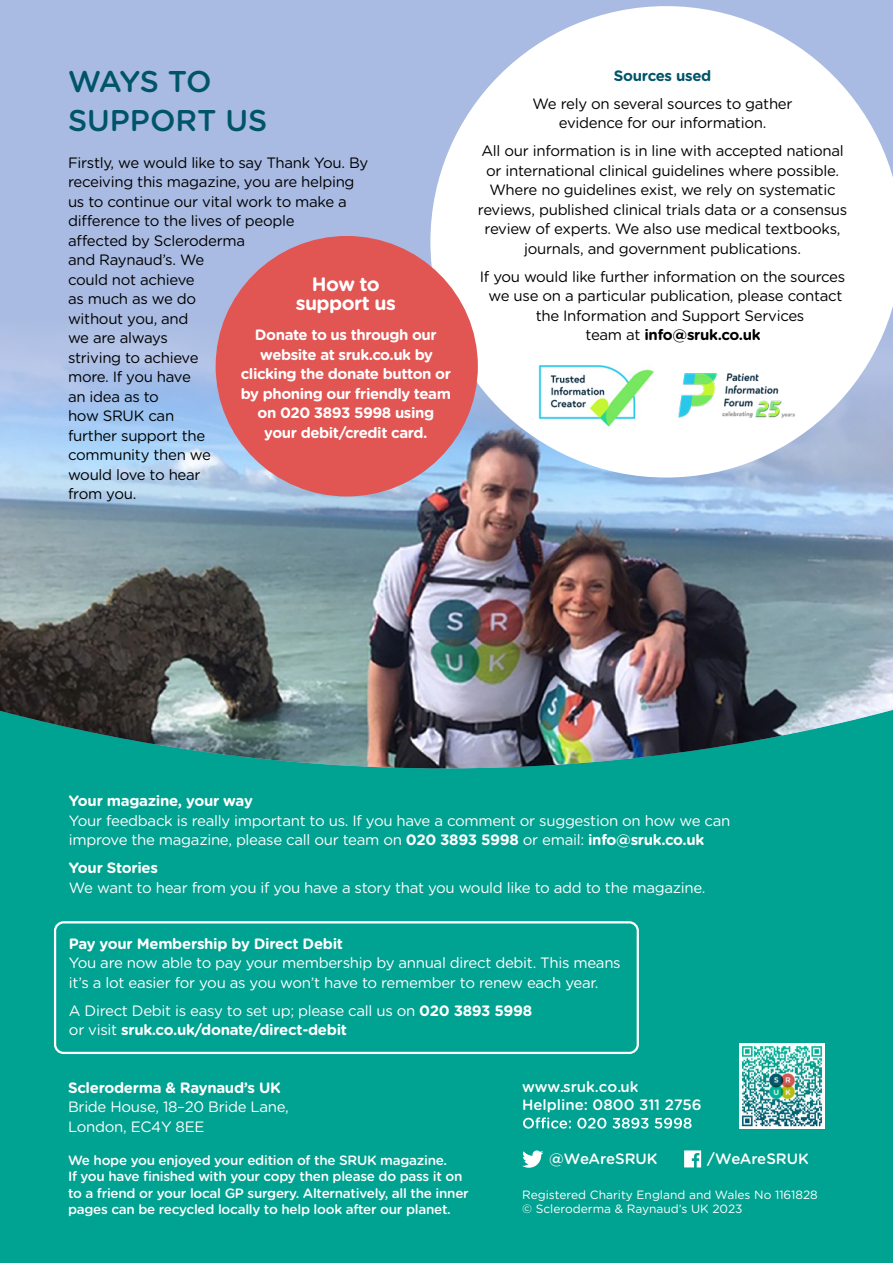
<style>
.page{position:relative;width:893px;height:1263px;background:#fff}
.page>*{position:absolute;margin:0;border:0;box-sizing:border-box;transform-origin:0 0}
.t1{font:500 30px/39px "Gotham Rounded";color:#005469}
.t2{font:700 19.5px/19.5px "Gotham Rounded";letter-spacing:-.03em;color:#fff;text-align:center}
.t3{font:15px/19.5px "Gotham Rounded";letter-spacing:-.02em;color:#000;text-align:center}
.t4{font:15px/19.5px "Gotham Rounded";letter-spacing:-.02em;color:#fff}
.t5{font:700 15px/19.5px "Gotham Rounded";letter-spacing:-.03em;color:#fff;text-align:center}
.t6{font:500 15px/18px "Gotham Rounded";color:#fff}
.t7{font:700 15px "Gotham Rounded";letter-spacing:-.02em;color:#000}
.t8{font:700 15px "Gotham Rounded";letter-spacing:-.02em;color:#005469}
.t9{font:500 13.5px/16.5px "Gotham Rounded";letter-spacing:-.02em;color:#fff}
.t10{font:12px/14.4px "Gotham Rounded";color:#fff}
.s1{font-weight:400}
.s2{font-weight:700}
</style>
<div class="page">
<div style="left:0;top:691px;width:893px;height:572px;background:#00a291"></div>
<div style="left:0;top:0;width:893px;height:318px;background:#a9bbe2"></div>
<img style="left:0;top:318px;width:893px;height:450px">
<svg style="left:430px;top:6px;width:463px;height:471px"></svg>
<svg style="left:523px;top:1117px;width:169px;height:11px"></svg>
<svg style="left:522px;top:1150px;width:21px;height:18px"></svg>
<svg style="left:684px;top:1150px;width:17px;height:17px"></svg>
<div style="left:216px;top:236px;width:262px;height:260px;background:#e15553;border-radius:50%"></div>
<img style="left:533px;top:360px;width:123px;height:68px">
<img style="left:674px;top:367px;width:138px;height:63px">
<div style="left:54px;top:921px;width:585px;height:133px;border:2px solid #fff;border-radius:9px"></div>
<img style="left:740px;top:1043px;width:85px;height:85px">
<h1 class="t1" style="left:68px;top:61px;width:201px">WAYS TO<br>SUPPORT US</h1>
<p class="t3" style="left:68px;top:152px;width:302px;text-align:left">Firstly, we would like to say Thank You. By receiving this magazine, you are helping us to continue our vital work to make a difference to the lives of people<br>affected by Scleroderma<br>and Raynaud’s. We<br>could not achieve<br>as much as we do<br>without you, and<br>we are always<br>striving to achieve<br>more. If you have<br>an idea as to<br>how SRUK can<br>further support the<br>community then we<br>would love to hear<br>from you.</p>
<h2 class="t2" style="left:296px;top:273px;width:102px">How to support us</h2>
<p class="t5" style="left:241px;top:325px;width:212px">Donate to us through our website at sruk.co.uk by clicking the donate button or by phoning our friendly team on 020 3893 5998 using your debit/credit card.</p>
<p class="t8" style="left:614px;top:64px;width:99px">Sources used</p>
<p class="t3" style="left:533px;top:93px;width:262px">We rely on several sources to gather evidence for our information.</p>
<p class="t3" style="left:478px;top:141px;width:371px">All our information is in line with accepted national or international clinical guidelines where possible.<br>Where no guidelines exist, we rely on systematic reviews, published clinical trials data or a consensus review of experts. We also use medical textbooks, journals, and government publications.</p>
<p class="t3" style="left:480px;top:266px;width:367px">If you would like further information on the sources</p>
<p class="t3" style="left:489px;top:286px;width:355px">we use on a particular publication, please contact</p>
<p class="t3" style="left:536px;top:305px;width:270px">the Information and Support Services</p>
<p class="t7" style="left:585px;top:324px;width:177px"><span class="s1">team at</span> info@sruk.co.uk</p>
<p class="t5" style="left:69px;top:791px;width:185px">Your magazine, your way</p>
<p class="t4" style="left:69px;top:810px;width:663px">Your feedback is really important to us. If you have a comment or suggestion on how we can improve the magazine, please call our team on <span class="s2">020 3893 5998</span> or email: <span class="s2">info@sruk.co.uk</span></p>
<p class="t5" style="left:69px;top:858px;width:91px">Your Stories</p>
<p class="t4" style="left:69px;top:877px;width:638px">We want to hear from you if you have a story that you would like to add to the magazine.</p>
<p class="t5" style="left:69px;top:933px;width:276px">Pay your Membership by Direct Debit</p>
<p class="t4" style="left:69px;top:952px;width:553px">You are now able to pay your membership by annual direct debit. This means it’s a lot easier for you as you won’t have to remember to renew each year.</p>
<p class="t4" style="left:69px;top:1000px;width:465px">A Direct Debit is easy to set up; please call us on <span class="s2">020 3893 5998 </span>or visit <span class="s2">sruk.co.uk/donate/direct-debit</span></p>
<p class="t5" style="left:68px;top:1077px;width:214px">Scleroderma &amp; Raynaud’s UK</p>
<p class="t4" style="left:68px;top:1096px;width:222px">Bride House, 18–20 Bride Lane,<br>London, EC4Y 8EE</p>
<p class="t9" style="left:68px;top:1151px;width:402px">We hope you enjoyed your edition of the SRUK magazine.<br>If you have finished with your copy then please do pass it on to a friend or your local GP surgery. Alternatively, all the inner pages can be recycled locally to help look after our planet.</p>
<p class="t6" style="left:522px;top:1077px;width:181px">www.sruk.co.uk<br>Helpline: 0800 311 2756</p>
<p class="t6" style="left:549px;top:1149px;width:110px">@WeAreSRUK</p>
<p class="t6" style="left:707px;top:1149px;width:103px">/WeAreSRUK</p>
<p class="t10" style="left:522px;top:1186px;width:297px">Registered Charity England and Wales No 1161828 © Scleroderma &amp; Raynaud’s UK 2023</p>
</div>
